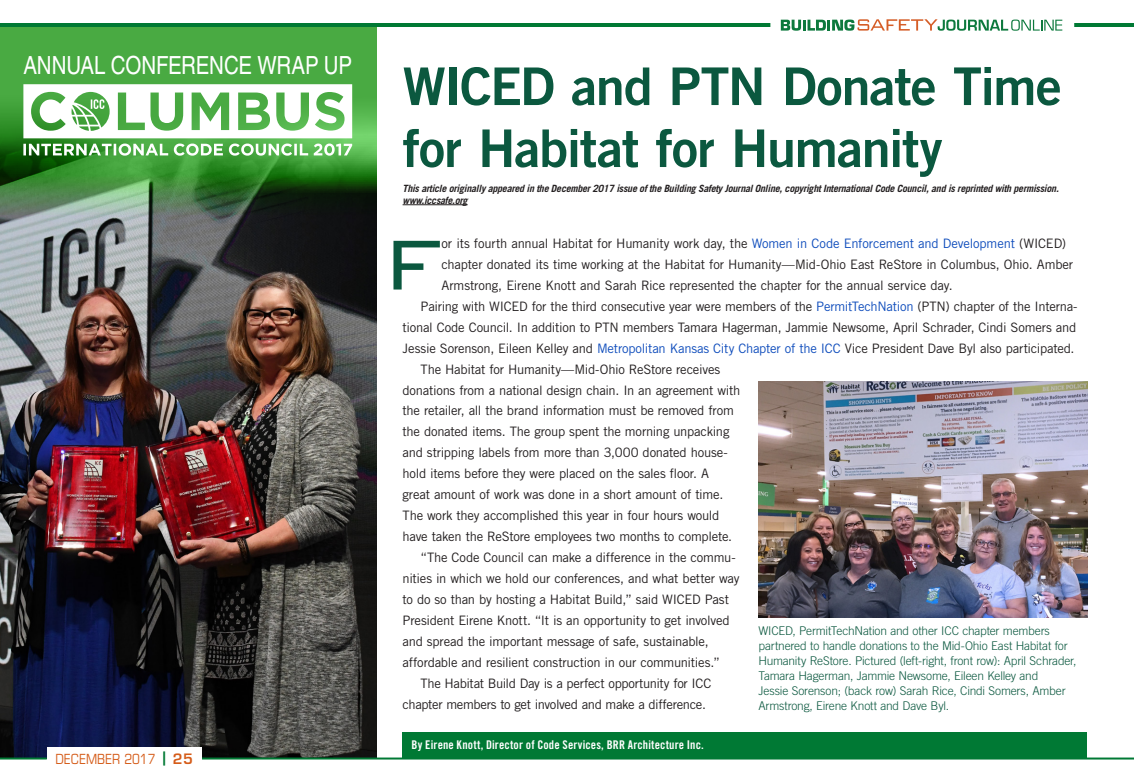
<style>
.page{position:relative;width:1134px;height:783px;background:#fff}
.page>*{position:absolute;margin:0;border:0;box-sizing:border-box;transform-origin:0 0}
.t1{font:300 94.4px "Bank Gothic BT";color:#0b583f}
.t2{font:52px/62px "Trade Gothic LT Std Bd 2";letter-spacing:-.025em;color:#0b583f}
.t3{font:25px "Nimbus San Con L";letter-spacing:-.005em;color:#fff}
.t4{font:condensed 14px "Eurostile";color:#d55c19}
.t5{font:13px "Trade Gothic LT Std";letter-spacing:-.02em;color:#231f20}
.t6{font:300 12px/15px "Trade Gothic LT Std";letter-spacing:-.015em;color:#0b583f}
.t7{font:12px "Trade Gothic LT Std Bd Cn 20";letter-spacing:.01em;color:#fff}
.t8{font:italic 700 10px/12px "Trade Gothic LT Std";letter-spacing:-.025em;color:#231f20}
.s1{font-stretch:normal;color:#007934}
.s2{font-weight:600;font-stretch:normal}
.s3{color:#0f4dbc}
</style>
<div class="page">
<img style="left:0;top:215px;width:377px;height:543px">
<div style="left:403px;top:732px;width:684px;height:26px;background:#007934"></div>
<img style="left:758px;top:381px;width:329px;height:236px">
<svg style="left:0;top:171px;width:377px;height:44px"></svg>
<svg style="left:0;top:27px;width:377px;height:144px;fill:#49aa42"></svg>
<svg style="left:23px;top:84px;width:329px;height:72px"></svg>
<hr style="left:403px;top:205px;width:65px;height:1px;background:#231f20">
<hr style="left:185px;top:758px;width:949px;height:2px;background:#007934">
<hr style="left:0;top:758px;width:47px;height:2px;background:#007934">
<div style="left:47px;top:747px;width:154px;height:24px;background:#fff"></div>
<svg style="left:781px;top:19px;width:281px;height:12px"></svg>
<hr style="left:0;top:23px;width:770px;height:4px;background:#007934">
<hr style="left:1074px;top:23px;width:60px;height:4px;background:#007934">
<h3 class="t3" style="left:23px;top:47px;width:330px">ANNUAL CONFERENCE WRAP UP</h3>
<p class="t4" style="left:55px;top:750px;width:139px">DECEMBER 2017 <span class="s1">|</span> <span class="s2">25</span></p>
<h2 class="t2" style="left:403px;top:55px;width:661px">WICED and PTN Donate Time for Habitat for Humanity</h2>
<p class="t8" style="left:403px;top:182px;width:658px">This article originally appeared in the December 2017 issue of the Building Safety Journal Online, copyright International Code Council, and is reprinted with permission. www.iccsafe.org</p>
<h1 class="t1" style="left:381px;top:213px;width:62px">F</h1>
<p class="t5" style="left:441px;top:235px;width:626px">or its fourth annual Habitat for Humanity work day, the <span class="s3">Women in Code Enforcement and Development</span> (WICED)</p>
<p class="t5" style="left:441px;top:256px;width:633px">chapter donated its time working at the Habitat for Humanity—Mid-Ohio East ReStore in Columbus, Ohio. Amber</p>
<p class="t5" style="left:441px;top:277px;width:513px">Armstrong, Eirene Knott and Sarah Rice represented the chapter for the annual service day.</p>
<p class="t5" style="left:421px;top:298px;width:659px">Pairing with WICED for the third consecutive year were members of the <span class="s3">PermitTechNation</span> (PTN) chapter of the Interna-</p>
<p class="t5" style="left:403px;top:319px;width:675px">tional Code Council. In addition to PTN members Tamara Hagerman, Jammie Newsome, April Schrader, Cindi Somers and</p>
<p class="t5" style="left:403px;top:340px;width:673px">Jessie Sorenson, Eileen Kelley and <span class="s3">Metropolitan Kansas City Chapter of the ICC</span> Vice President Dave Byl also participated.</p>
<p class="t5" style="left:421px;top:361px;width:301px">The Habitat for Humanity—Mid-Ohio ReStore receives</p>
<p class="t5" style="left:403px;top:382px;width:339px">donations from a national design chain. In an agreement with</p>
<p class="t5" style="left:403px;top:403px;width:333px">the retailer, all the brand information must be removed from</p>
<p class="t5" style="left:403px;top:424px;width:328px">the donated items. The group spent the morning unpacking</p>
<p class="t5" style="left:403px;top:445px;width:327px">and stripping labels from more than 3,000 donated house-</p>
<p class="t5" style="left:403px;top:466px;width:308px">hold items before they were placed on the sales floor. A</p>
<p class="t5" style="left:403px;top:487px;width:322px">great amount of work was done in a short amount of time.</p>
<p class="t5" style="left:403px;top:508px;width:318px">The work they accomplished this year in four hours would</p>
<p class="t5" style="left:403px;top:529px;width:331px">have taken the ReStore employees two months to complete.</p>
<p class="t5" style="left:421px;top:550px;width:317px">“The Code Council can make a difference in the commu-</p>
<p class="t5" style="left:403px;top:571px;width:339px">nities in which we hold our conferences, and what better way</p>
<p class="t5" style="left:403px;top:592px;width:328px">to do so than by hosting a Habitat Build,” said WICED Past</p>
<p class="t5" style="left:403px;top:613px;width:329px">President Eirene Knott. “It is an opportunity to get involved</p>
<p class="t5" style="left:403px;top:634px;width:308px">and spread the important message of safe, sustainable,</p>
<p class="t5" style="left:403px;top:655px;width:319px">affordable and resilient construction in our communities.”</p>
<p class="t5" style="left:421px;top:676px;width:292px">The Habitat Build Day is a perfect opportunity for ICC</p>
<p class="t5" style="left:403px;top:697px;width:305px">chapter members to get involved and make a difference.</p>
<p class="t6" style="left:758px;top:623px;width:320px">WICED, PermitTechNation and other ICC chapter members partnered to handle donations to the Mid-Ohio East Habitat for Humanity ReStore. Pictured (left-right, front row): April Schrader, Tamara Hagerman, Jammie Newsome, Eileen Kelley and<br>Jessie Sorenson; (back row) Sarah Rice, Cindi Somers, Amber Armstrong, Eirene Knott and Dave Byl.</p>
<p class="t7" style="left:412px;top:738px;width:294px">By Eirene Knott, Director of Code Services, BRR Architecture Inc.</p>
</div>
